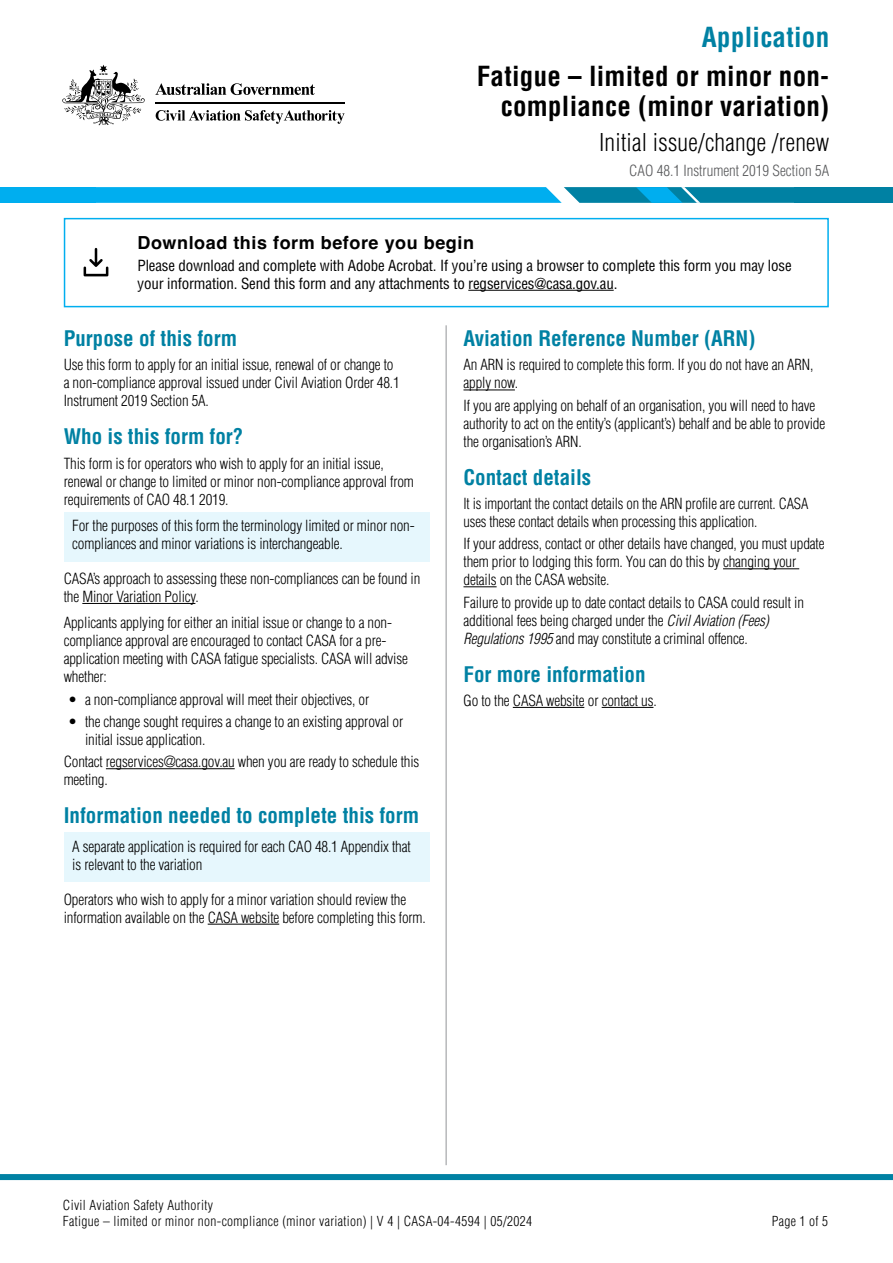
<style>
.page{position:relative;width:893px;height:1263px;background:#fff}
.page>*{position:absolute;margin:0;border:0;box-sizing:border-box;transform-origin:0 0}
.Form_Title_H1{font:700 condensed 27px/30px "Helvetica LT Std";letter-spacing:.01em;color:#000;text-align:right}
.Form_Title_H1-2{font:700 condensed 27px "Helvetica LT Std";letter-spacing:.01em;color:#0081a3}
.Form_Subtitle_H2{font:300 condensed 24px "Helvetica LT Std";letter-spacing:.01em;color:#000}
.H1_Blue_B14pt{font:700 condensed 21px "Helvetica LT Std";color:#0081a3}
._2nd_Banner_Header{font:700 18px "Helvetica";letter-spacing:.03em;color:#000}
.P_10pt_SA1pt{font:300 condensed 15px/18px "Helvetica LT Std";letter-spacing:-.01em;color:#000}
.P_Indent_9mm_10pt_SA1mm{font:300 condensed 15px/18px "Helvetica LT Std";letter-spacing:-.01em;color:#000}
._2nd_Banner_copy{font:condensed 15px/18px "Helvetica LT Std";letter-spacing:-.01em;color:#000}
.Bullets_Indent_13mm_10pt{font:300 condensed 15px/18px "Helvetica LT Std";letter-spacing:-.01em;color:#000}
.P_Indent_9mm_10pt_SA2mm{font:300 condensed 15px/18px "Helvetica LT Std";letter-spacing:-.01em;color:#000}
.Form_Title_Regs_10pt{font:300 condensed 15px "Helvetica LT Std";color:#58595b}
.t1{font:300 condensed 13.5px/16.5px "Helvetica LT Std";letter-spacing:.025em;color:#000}
.s1{font-style:italic}
</style>
<div class="page">
<div style="left:0;top:1174px;width:893px;height:6px;background:#0081a3"></div>
<svg style="left:62px;top:65px;width:83px;height:60px"></svg>
<svg style="left:155px;top:83px;width:160px;height:12px"></svg>
<hr style="left:155px;top:102px;width:189px;height:2px;background:#000">
<svg style="left:156px;top:110px;width:189px;height:14px"></svg>
<svg style="left:96px;top:187px;width:698px;height:16px;background:#0ba5db"></svg>
<div style="left:0;top:187px;width:96px;height:16px;background:#00aeef"></div>
<div style="left:794px;top:187px;width:99px;height:16px;background:#0081a3"></div>
<hr style="left:468px;top:290px;width:146px;height:1px;background:#000">
<div style="left:64px;top:218px;width:765px;height:89px;border:2px solid #00aeef"></div>
<svg style="left:84px;top:248px;width:24px;height:28px"></svg>
<hr style="left:82px;top:603px;width:113px;height:1px;background:#000">
<hr style="left:106px;top:768px;width:129px;height:1px;background:#000">
<hr style="left:208px;top:924px;width:71px;height:1px;background:#000">
<div style="left:64px;top:512px;width:365px;height:50px;background:#e6f7fd"></div>
<div style="left:64px;top:832px;width:365px;height:50px;background:#e6f7fd"></div>
<hr style="left:463px;top:390px;width:52px;height:1px;background:#000">
<hr style="left:723px;top:568px;width:76px;height:1px;background:#000">
<hr style="left:463px;top:586px;width:34px;height:1px;background:#000">
<hr style="left:513px;top:707px;width:71px;height:1px;background:#000">
<hr style="left:602px;top:707px;width:51px;height:1px;background:#000">
<hr style="left:446px;top:325px;width:1px;height:840px;background:#939598">
<h1 class="Form_Title_H1-2" style="left:702px;top:20px;width:129px">Application</h1>
<h1 class="Form_Title_H1" style="left:477px;top:61px;width:354px">Fatigue – limited or minor non&shy;compliance (minor variation)</h1>
<h2 class="Form_Subtitle_H2" style="left:599px;top:127px;width:232px">Initial issue/change /renew</h2>
<p class="Form_Title_Regs_10pt" style="left:629px;top:161px;width:201px">CAO 48.1 Instrument 2019 Section 5A</p>
<p class="_2nd_Banner_Header" style="left:138px;top:231px;width:338px">Download this form before you begin</p>
<p class="_2nd_Banner_copy" style="left:138px;top:256px;width:656px">Please download and complete with Adobe Acrobat. If you’re using a browser to complete this form you may lose your information. Send this form and any attachments to regservices@casa.gov.au.</p>
<h1 class="H1_Blue_B14pt" style="left:64px;top:325px;width:175px">Purpose of this form</h1>
<p class="P_10pt_SA1pt" style="left:64px;top:356px;width:337px">Use this form to apply for an initial issue, renewal of or change to a non-compliance approval issued under Civil Aviation Order 48.1<br>Instrument 2019 Section 5A.</p>
<h1 class="H1_Blue_B14pt" style="left:64px;top:424px;width:181px">Who is this form for?</h1>
<p class="P_10pt_SA1pt" style="left:64px;top:454px;width:352px">This form is for operators who wish to apply for an initial issue, renewal or change to limited or minor non-compliance approval from requirements of CAO 48.1 2019.</p>
<p class="P_10pt_SA1pt" style="left:72px;top:517px;width:344px">For the purposes of this form the terminology limited or minor non&shy;compliances and minor variations is interchangeable.</p>
<p class="P_Indent_9mm_10pt_SA2mm" style="left:64px;top:569px;width:358px">CASA’s approach to assessing these non-compliances can be found in the Minor Variation Policy.</p>
<p class="P_Indent_9mm_10pt_SA1mm" style="left:64px;top:614px;width:346px">Applicants applying for either an initial issue or change to a non&shy;compliance approval are encouraged to contact CASA for a pre&shy;application meeting with CASA fatigue specialists. CASA will advise whether:</p>
<p class="Bullets_Indent_13mm_10pt" style="left:68px;top:690px;width:303px">• a non-compliance approval will meet their objectives, or</p>
<p class="Bullets_Indent_13mm_10pt" style="left:85px;top:712px;width:320px;text-indent:-17px">• the change sought requires a change to an existing approval or initial issue application.</p>
<p class="P_Indent_9mm_10pt_SA1mm" style="left:64px;top:753px;width:357px">Contact regservices@casa.gov.au when you are ready to schedule this meeting.</p>
<h1 class="H1_Blue_B14pt" style="left:64px;top:802px;width:357px">Information needed to complete this form</h1>
<p class="P_10pt_SA1pt" style="left:72px;top:837px;width:340px">A separate application is required for each CAO 48.1 Appendix that is relevant to the variation</p>
<p class="P_10pt_SA1pt" style="left:64px;top:890px;width:364px">Operators who wish to apply for a minor variation should review the information available on the CASA website before completing this form.</p>
<h1 class="H1_Blue_B14pt" style="left:463px;top:325px;width:293px">Aviation Reference Number (ARN)</h1>
<p class="P_10pt_SA1pt" style="left:463px;top:356px;width:351px">An ARN is required to complete this form. If you do not have an ARN, apply now.</p>
<p class="P_10pt_SA1pt" style="left:463px;top:396px;width:363px">If you are applying on behalf of an organisation, you will need to have authority to act on the entity’s (applicant’s) behalf and be able to provide the organisation’s ARN.</p>
<h1 class="H1_Blue_B14pt" style="left:463px;top:464px;width:129px">Contact details</h1>
<p class="P_10pt_SA1pt" style="left:463px;top:494px;width:346px">It is important the contact details on the ARN profile are current. CASA uses these contact details when processing this application.</p>
<p class="P_10pt_SA1pt" style="left:463px;top:535px;width:363px">If your address, contact or other details have changed, you must update them prior to lodging this form. You can do this by changing your details on the CASA website.</p>
<p class="P_10pt_SA1pt" style="left:463px;top:593px;width:342px">Failure to provide up to date contact details to CASA could result in additional fees being charged under the <span class="s1">Civil Aviation (Fees)<br>Regulations 1995</span> and may constitute a criminal offence.</p>
<h1 class="H1_Blue_B14pt" style="left:463px;top:661px;width:184px">For more information</h1>
<p class="P_10pt_SA1pt" style="left:463px;top:691px;width:195px">Go to the CASA website or contact us.</p>
<p class="t1" style="left:63px;top:1197px;width:471px">Civil Aviation Safety Authority<br>Fatigue – limited or minor non-compliance (minor variation) | V 4 | CASA-04-4594 | 05/2024</p>
<p class="t1" style="left:772px;top:1213px;width:58px">Page 1 of 5</p>
</div>
